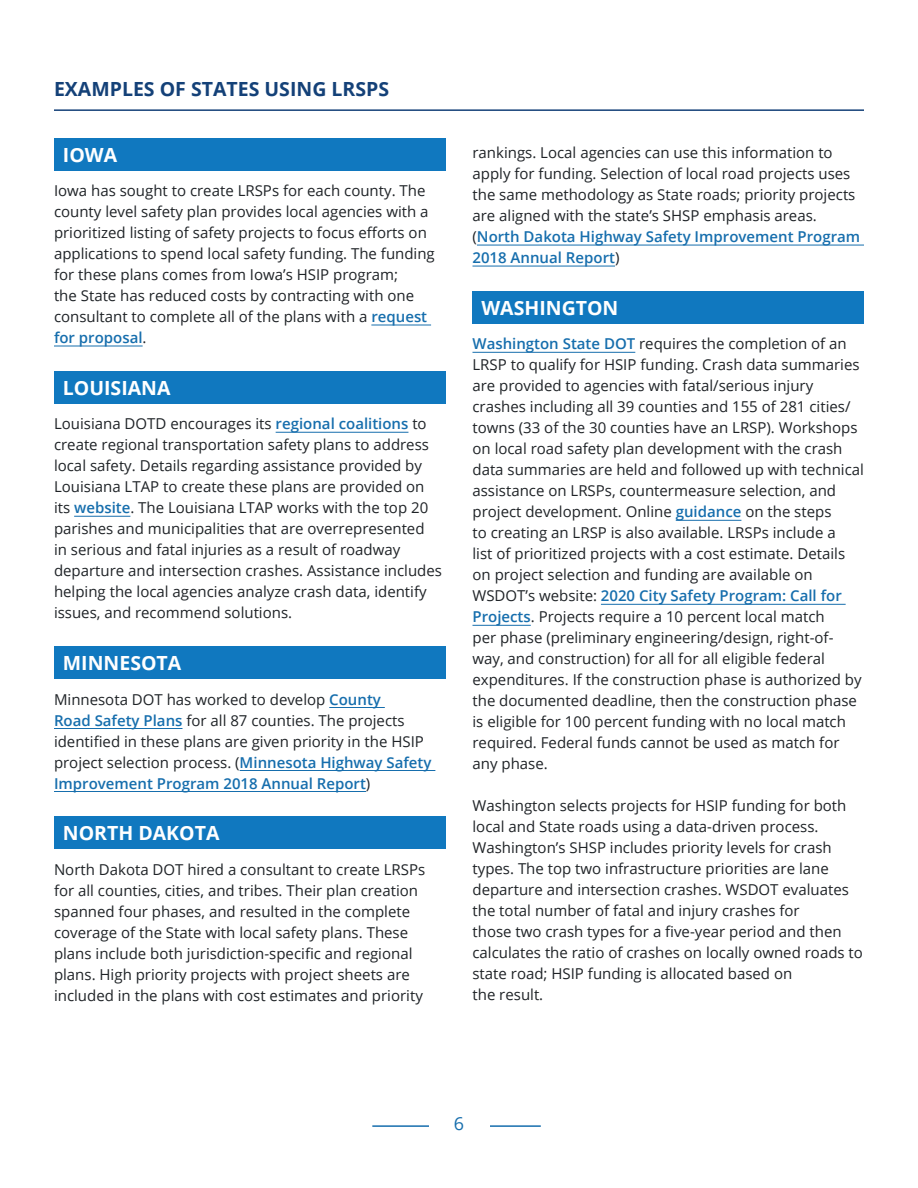
<style>
.page{position:relative;width:918px;height:1188px;background:#fff}
.page>*{position:absolute;margin:0;border:0;box-sizing:border-box;transform-origin:0 0}
.t1{font:700 19.5px "Open Sans";color:#fff}
.t2{font:700 19.5px "Open Sans";color:#144178}
.t3{font:18px "Open Sans";color:#166ead}
.t4{font:15px/21px "Open Sans";color:#1f2327}
.s1{font-weight:600;color:#166ead}
</style>
<div class="page">
<hr style="left:372px;top:1125px;width:169px;height:2px;background:#166ead">
<div style="left:429px;top:1116px;width:60px;height:64px;background:#fff"></div>
<hr style="left:54px;top:109px;width:810px;height:2px;background:#144178">
<div style="left:54px;top:138px;width:392px;height:32px;background:#1078bf"></div>
<hr style="left:371px;top:325px;width:60px;height:1px;background:#166ead">
<hr style="left:54px;top:346px;width:89px;height:1px;background:#166ead">
<div style="left:54px;top:371px;width:392px;height:33px;background:#1078bf"></div>
<hr style="left:276px;top:432px;width:132px;height:1px;background:#166ead">
<hr style="left:74px;top:516px;width:56px;height:1px;background:#166ead">
<div style="left:54px;top:646px;width:392px;height:33px;background:#1078bf"></div>
<hr style="left:329px;top:707px;width:56px;height:1px;background:#166ead">
<hr style="left:54px;top:728px;width:128px;height:1px;background:#166ead">
<hr style="left:240px;top:770px;width:195px;height:1px;background:#166ead">
<hr style="left:54px;top:791px;width:312px;height:1px;background:#166ead">
<div style="left:54px;top:816px;width:392px;height:33px;background:#1078bf"></div>
<hr style="left:477px;top:245px;width:387px;height:1px;background:#166ead">
<hr style="left:472px;top:266px;width:143px;height:1px;background:#166ead">
<div style="left:472px;top:291px;width:392px;height:33px;background:#1078bf"></div>
<hr style="left:472px;top:352px;width:163px;height:1px;background:#166ead">
<hr style="left:676px;top:520px;width:65px;height:1px;background:#166ead">
<hr style="left:601px;top:604px;width:245px;height:1px;background:#166ead">
<hr style="left:472px;top:625px;width:59px;height:1px;background:#166ead">
<h3 class="t2" style="left:54px;top:75px;width:337px">EXAMPLES OF STATES USING LRSPS</h3>
<h4 class="t1" style="left:63px;top:141px;width:56px">IOWA</h4>
<p class="t4" style="left:54px;top:180px;width:382px">Iowa has sought to create LRSPs for each county. The county level safety plan provides local agencies with a prioritized listing of safety projects to focus efforts on applications to spend local safety funding. The funding for these plans comes from Iowa’s HSIP program;<br>the State has reduced costs by contracting with one consultant to complete all of the plans with a <span class="s1">request for proposal</span>.</p>
<h4 class="t1" style="left:63px;top:374px;width:109px">LOUISIANA</h4>
<p class="t4" style="left:54px;top:413px;width:390px">Louisiana DOTD encourages its <span class="s1">regional coalitions</span> to create regional transportation safety plans to address local safety. Details regarding assistance provided by Louisiana LTAP to create these plans are provided on its <span class="s1">website</span>. The Louisiana LTAP works with the top 20 parishes and municipalities that are overrepresented<br>in serious and fatal injuries as a result of roadway departure and intersection crashes. Assistance includes helping the local agencies analyze crash data, identify issues, and recommend solutions.</p>
<h4 class="t1" style="left:63px;top:649px;width:120px">MINNESOTA</h4>
<p class="t4" style="left:54px;top:688px;width:379px">Minnesota DOT has worked to develop <span class="s1">County<br>Road Safety Plans</span> for all 87 counties. The projects identified in these plans are given priority in the HSIP project selection process. (<span class="s1">Minnesota Highway Safety Improvement Program 2018 Annual Report</span>)</p>
<h4 class="t1" style="left:63px;top:819px;width:158px">NORTH DAKOTA</h4>
<p class="t4" style="left:54px;top:858px;width:373px">North Dakota DOT hired a consultant to create LRSPs for all counties, cities, and tribes. Their plan creation spanned four phases, and resulted in the complete coverage of the State with local safety plans. These plans include both jurisdiction-specific and regional plans. High priority projects with project sheets are included in the plans with cost estimates and priority</p>
<p class="t4" style="left:472px;top:142px;width:389px">rankings. Local agencies can use this information to apply for funding. Selection of local road projects uses the same methodology as State roads; priority projects are aligned with the state’s SHSP emphasis areas. (<span class="s1">North Dakota Highway Safety Improvement Program 2018 Annual Report</span>)</p>
<h4 class="t1" style="left:481px;top:294px;width:139px">WASHINGTON</h4>
<p class="t4" style="left:472px;top:333px;width:393px"><span class="s1">Washington State DOT</span> requires the completion of an LRSP to qualify for HSIP funding. Crash data summaries are provided to agencies with fatal/serious injury crashes including all 39 counties and 155 of 281 cities/ towns (33 of the 30 counties have an LRSP). Workshops on local road safety plan development with the crash data summaries are held and followed up with technical assistance on LRSPs, countermeasure selection, and project development. Online <span class="s1">guidance</span> on the steps<br>to creating an LRSP is also available. LRSPs include a<br>list of prioritized projects with a cost estimate. Details on project selection and funding are available on WSDOT’s website: <span class="s1">2020 City Safety Program: Call for Projects</span>. Projects require a 10 percent local match<br>per phase (preliminary engineering/design, right-of&shy;way, and construction) for all for all eligible federal expenditures. If the construction phase is authorized by the documented deadline, then the construction phase is eligible for 100 percent funding with no local match required. Federal funds cannot be used as match for any phase.</p>
<p class="t4" style="left:472px;top:795px;width:392px">Washington selects projects for HSIP funding for both local and State roads using a data-driven process.<br>Washington’s SHSP includes priority levels for crash types. The top two infrastructure priorities are lane departure and intersection crashes. WSDOT evaluates the total number of fatal and injury crashes for<br>those two crash types for a five-year period and then calculates the ratio of crashes on locally owned roads to state road; HSIP funding is allocated based on<br>the result.</p>
<p class="t3" style="left:454px;top:1111px;width:12px">6</p>
</div>
